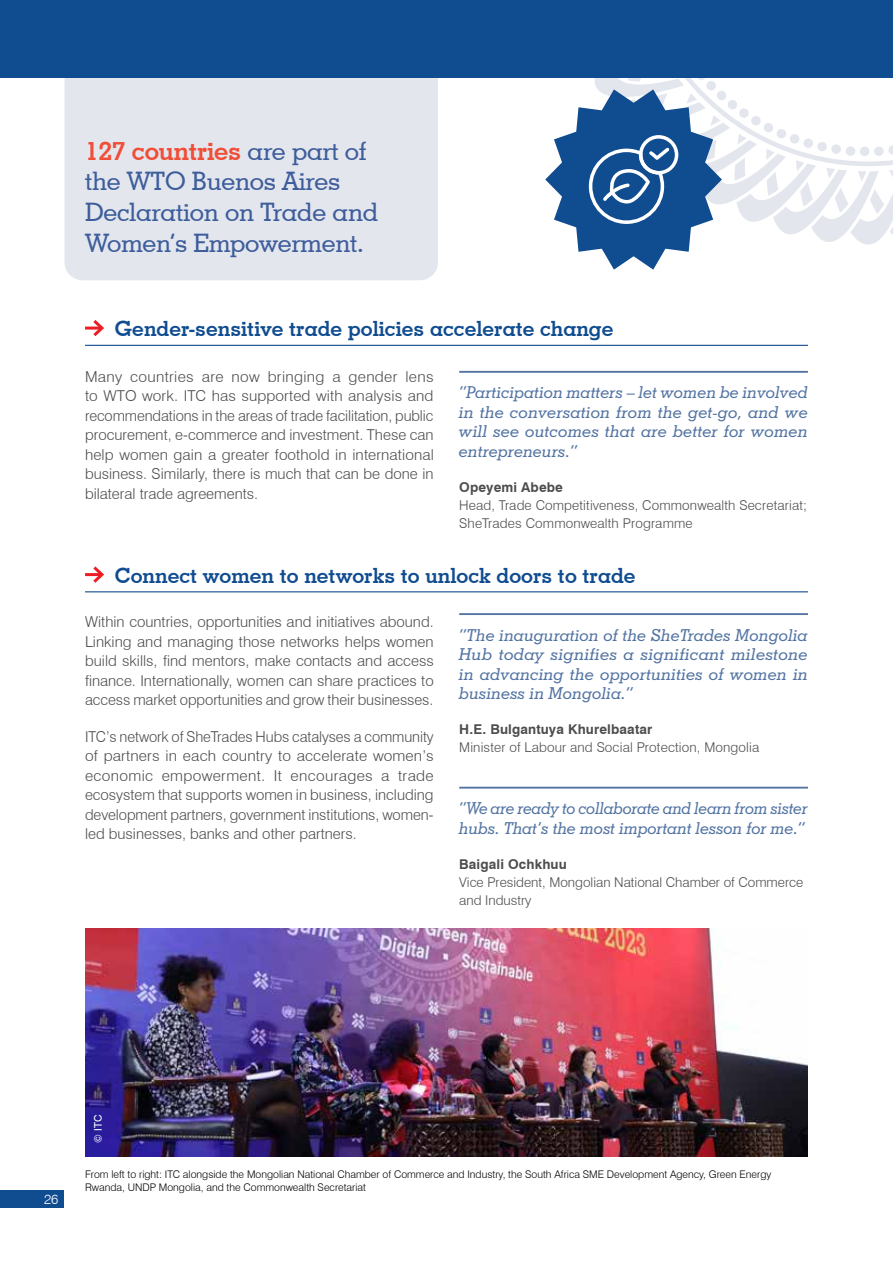
<style>
.page{position:relative;width:893px;height:1263px;background:#fff}
.page>*{position:absolute;margin:0;border:0;box-sizing:border-box;transform-origin:0 0}
.t1{font:500 25.5px/30.6px "Geometric Slab 703 BT";letter-spacing:-.01em;color:#3d5d9b}
.t2{font:700 21px "Geometric Slab 703 BT";color:#104c90}
.t3{font:italic 16.5px/19.5px "Geometric Slabserif 703 BT";letter-spacing:.01em;color:#5374a3;text-align:justify}
.t4{font:300 15px/19.5px "Swiss 721 BT";color:#4d4d4f;text-align:justify}
.t5{font:300 13.5px/18px "Swiss 721 BT";letter-spacing:.01em;color:#4d4d4f}
.t6{font:700 13.5px "Swiss 721 BT";letter-spacing:.01em;color:#4d4d4f}
.t7{font:300 13.5px "Swiss 721 BT";color:#fff}
.t8{font:300 10.5px/12.6px "Swiss 721 BT";color:#000}
.t9{font:10.5px "Swiss 721 BT";color:#fff}
.s1{font-weight:700;color:#f04e37}
</style>
<div class="page">
<div style="left:0;top:0;width:893px;height:78px;background:#104c90"></div>
<img style="left:85px;top:928px;width:723px;height:228px">
<div style="left:65px;top:78px;width:373px;height:202px;background:#e4e6ee"></div>
<hr style="left:85px;top:345px;width:723px;height:1px;background:#104c90">
<hr style="left:85px;top:327px;width:17px;height:3px;background:#ed1d24">
<svg style="left:90px;top:320px;width:14px;height:17px"></svg>
<hr style="left:459px;top:371px;width:349px;height:2px;background:#5374a3">
<hr style="left:85px;top:591px;width:723px;height:1px;background:#104c90">
<hr style="left:85px;top:573px;width:17px;height:3px;background:#ed1d24">
<svg style="left:90px;top:566px;width:14px;height:17px"></svg>
<hr style="left:459px;top:613px;width:349px;height:2px;background:#5374a3">
<hr style="left:459px;top:787px;width:349px;height:1px;background:#5374a3">
<svg style="left:545px;top:78px;width:348px;height:192px"></svg>
<div style="left:0;top:1191px;width:64px;height:17px;background:#104c90"></div>
<h1 class="t1" style="left:85px;top:135px;width:295px"><span class="s1">127 countries</span> are part of the WTO Buenos Aires<br>Declaration on Trade and<br>Women’s Empowerment.</h1>
<h2 class="t2" style="left:115px;top:316px;width:500px">Gender-sensitive trade policies accelerate change</h2>
<p class="t4" style="left:85px;top:367px;width:350px">Many countries are now bringing a gender lens to WTO work. ITC has supported with analysis and recommendations in the areas of trade facilitation, public procurement, e-commerce and investment. These can help women gain a greater foothold in international business. Similarly, there is much that can be done in bilateral trade agreements.</p>
<p class="t3" style="left:459px;top:382px;width:350px">“Participation matters – let women be involved in the conversation from the get-go, and we will see outcomes that are better for women entrepreneurs.”</p>
<p class="t6" style="left:459px;top:479px;width:105px">Opeyemi Abebe</p>
<p class="t5" style="left:459px;top:496px;width:349px">Head, Trade Competitiveness, Commonwealth Secretariat;<br>SheTrades Commonwealth Programme</p>
<h2 class="t2" style="left:115px;top:562px;width:522px">Connect women to networks to unlock doors to trade</h2>
<p class="t4" style="left:85px;top:612px;width:350px">Within countries, opportunities and initiatives abound.<br>Linking and managing those networks helps women build skills, find mentors, make contacts and access finance. Internationally, women can share practices to access market opportunities and grow their businesses.</p>
<p class="t4" style="left:85px;top:726px;width:350px">ITC’s network of SheTrades Hubs catalyses a community of partners in each country to accelerate women’s economic empowerment. It encourages a trade ecosystem that supports women in business, including development partners, government institutions, women&shy;led businesses, banks and other partners.</p>
<p class="t3" style="left:459px;top:625px;width:350px">“The inauguration of the SheTrades Mongolia Hub today signifies a significant milestone in advancing the opportunities of women in business in Mongolia.”</p>
<p class="t6" style="left:459px;top:721px;width:195px">H.E. Bulgantuya Khurelbaatar</p>
<p class="t5" style="left:459px;top:738px;width:301px">Minister of Labour and Social Protection, Mongolia</p>
<p class="t3" style="left:459px;top:798px;width:350px">“We are ready to collaborate and learn from sister hubs. That’s the most important lesson for me.”</p>
<p class="t6" style="left:459px;top:856px;width:109px">Baigali Ochkhuu</p>
<p class="t5" style="left:459px;top:873px;width:346px">Vice President, Mongolian National Chamber of Commerce and Industry</p>
<p class="t7" style="left:44px;top:1191px;width:16px">26</p>
<p class="t9" style="left:92px;top:1142px;width:29px;rotate:-90deg">© ITC</p>
<p class="t8" style="left:85px;top:1168px;width:688px">From left to right: ITC alongside the Mongolian National Chamber of Commerce and Industry, the South Africa SME Development Agency, Green Energy<br>Rwanda, UNDP Mongolia, and the Commonwealth Secretariat</p>
</div>
